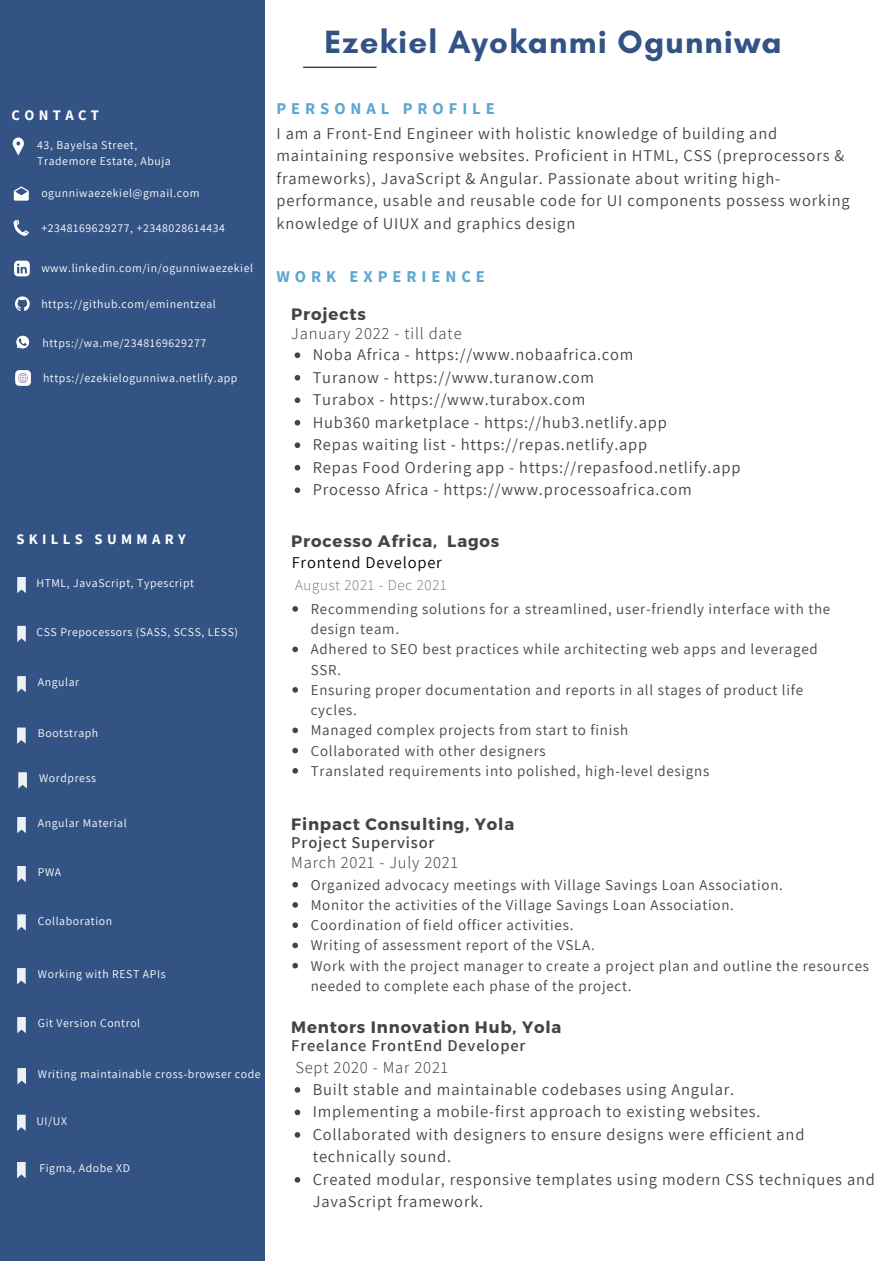
<style>
.page{position:relative;width:893px;height:1264px;background:#fff}
.page>*{position:absolute;margin:0;border:0;box-sizing:border-box;transform-origin:0 0}
.t1{font:700 32.85px "Glacial Indifference";letter-spacing:.035em;color:#335384}
.t2{font:16.5px/22.5px "Assistant";letter-spacing:.05em;color:#444440}
.t3{font:700 16.5px "Montserrat";letter-spacing:.05em;color:#444440}
.t4{font:300 16.5px "Assistant";letter-spacing:.05em;color:#444440}
.t5{font:600 16.5px "Assistant";letter-spacing:.05em;color:#444440}
.t6{font:700 16.5px "Source Sans Pro";letter-spacing:.3em;color:#5ba7d1}
.t7{font:16.5px "Assistant";letter-spacing:.05em;color:#000}
.t8{font:15px/20.2px "Assistant";letter-spacing:.05em;color:#444440}
.t9{font:200 15px "Assistant";letter-spacing:.05em;color:#444440}
.t10{font:700 14.55px "Source Sans Pro";letter-spacing:.3em;color:#fff}
.t11{font:11.85px/16px "Assistant";letter-spacing:.05em;color:#fff}
</style>
<div class="page">
<div style="left:0;top:0;width:264px;height:1260px;background:#335384"></div>
<svg style="left:13px;top:137px;width:11px;height:18px"></svg>
<svg style="left:14px;top:186px;width:15px;height:15px"></svg>
<svg style="left:17px;top:577px;width:9px;height:16px"></svg>
<svg style="left:17px;top:676px;width:9px;height:16px"></svg>
<svg style="left:17px;top:626px;width:9px;height:16px"></svg>
<svg style="left:13px;top:219px;width:16px;height:17px"></svg>
<svg style="left:14px;top:261px;width:16px;height:15px"></svg>
<svg style="left:17px;top:727px;width:9px;height:16px"></svg>
<svg style="left:17px;top:817px;width:9px;height:16px"></svg>
<svg style="left:17px;top:914px;width:9px;height:16px"></svg>
<svg style="left:17px;top:866px;width:9px;height:16px"></svg>
<svg style="left:17px;top:968px;width:9px;height:16px"></svg>
<svg style="left:17px;top:1017px;width:9px;height:16px"></svg>
<svg style="left:17px;top:1068px;width:9px;height:16px"></svg>
<svg style="left:17px;top:1114px;width:9px;height:16px"></svg>
<svg style="left:15px;top:296px;width:15px;height:15px"></svg>
<svg style="left:303px;top:67px;width:73px;height:1px"></svg>
<svg style="left:16px;top:335px;width:14px;height:14px"></svg>
<svg style="left:17px;top:1162px;width:9px;height:16px"></svg>
<svg style="left:15px;top:370px;width:16px;height:16px"></svg>
<svg style="left:294px;top:1087px;width:6px;height:5px"></svg>
<svg style="left:294px;top:1109px;width:6px;height:6px"></svg>
<svg style="left:294px;top:1132px;width:6px;height:5px"></svg>
<svg style="left:294px;top:1177px;width:6px;height:5px"></svg>
<svg style="left:294px;top:352px;width:6px;height:6px"></svg>
<svg style="left:294px;top:375px;width:6px;height:5px"></svg>
<svg style="left:294px;top:397px;width:6px;height:6px"></svg>
<svg style="left:294px;top:420px;width:6px;height:5px"></svg>
<svg style="left:294px;top:442px;width:6px;height:6px"></svg>
<svg style="left:294px;top:465px;width:6px;height:5px"></svg>
<svg style="left:294px;top:487px;width:6px;height:6px"></svg>
<svg style="left:18px;top:772px;width:9px;height:16px"></svg>
<svg style="left:292px;top:881px;width:6px;height:6px"></svg>
<svg style="left:292px;top:902px;width:6px;height:5px"></svg>
<svg style="left:292px;top:922px;width:6px;height:6px"></svg>
<svg style="left:292px;top:942px;width:6px;height:6px"></svg>
<svg style="left:292px;top:962px;width:6px;height:6px"></svg>
<svg style="left:292px;top:606px;width:6px;height:5px"></svg>
<svg style="left:292px;top:646px;width:6px;height:6px"></svg>
<svg style="left:292px;top:687px;width:6px;height:5px"></svg>
<svg style="left:292px;top:727px;width:6px;height:6px"></svg>
<svg style="left:292px;top:747px;width:6px;height:6px"></svg>
<svg style="left:292px;top:768px;width:6px;height:5px"></svg>
<h1 class="t1" style="left:324px;top:22px;width:458px">Ezekiel Ayokanmi Ogunniwa</h1>
<p class="t10" style="left:12px;top:105px;width:89px">CONTACT</p>
<p class="t11" style="left:37px;top:136px;width:135px">43, Bayelsa Street,<br>Trademore Estate, Abuja</p>
<p class="t11" style="left:41px;top:184px;width:159px">ogunniwaezekiel@gmail.com</p>
<p class="t11" style="left:41px;top:220px;width:185px">+2348169629277, +2348028614434</p>
<p class="t11" style="left:41px;top:259px;width:213px">www.linkedin.com/in/ogunniwaezekiel</p>
<p class="t11" style="left:41px;top:296px;width:176px">https://github.com/eminentzeal</p>
<p class="t11" style="left:43px;top:334px;width:165px">https://wa.me/2348169629277</p>
<p class="t11" style="left:43px;top:370px;width:196px">https://ezekielogunniwa.netlify.app</p>
<p class="t10" style="left:16px;top:529px;width:171px">SKILLS SUMMARY</p>
<p class="t11" style="left:36px;top:574px;width:159px">HTML, JavaScript, Typescript</p>
<p class="t11" style="left:36px;top:623px;width:203px">CSS Prepocessors (SASS, SCSS, LESS)</p>
<p class="t11" style="left:38px;top:673px;width:43px">Angular</p>
<p class="t11" style="left:38px;top:725px;width:62px">Bootstraph</p>
<p class="t11" style="left:39px;top:769px;width:58px">Wordpress</p>
<p class="t11" style="left:38px;top:814px;width:90px">Angular Material</p>
<p class="t11" style="left:38px;top:863px;width:25px">PWA</p>
<p class="t11" style="left:38px;top:912px;width:76px">Collaboration</p>
<p class="t11" style="left:38px;top:966px;width:129px">Working with REST APIs</p>
<p class="t11" style="left:38px;top:1015px;width:104px">Git Version Control</p>
<p class="t11" style="left:38px;top:1066px;width:224px">Writing maintainable cross-browser code</p>
<p class="t11" style="left:36px;top:1112px;width:32px">UI/UX</p>
<p class="t11" style="left:39px;top:1159px;width:92px">Figma, Adobe XD</p>
<p class="t6" style="left:276px;top:98px;width:220px">PERSONAL PROFILE</p>
<p class="t2" style="left:276px;top:121px;width:575px">I am a Front-End Engineer with holistic knowledge of building and maintaining responsive websites. Proficient in HTML, CSS (preprocessors &amp; frameworks), JavaScript &amp; Angular. Passionate about writing high&shy;performance, usable and reusable code for UI components possess working knowledge of UIUX and graphics design</p>
<p class="t6" style="left:276px;top:266px;width:210px">WORK EXPERIENCE</p>
<p class="t3" style="left:291px;top:304px;width:76px">Projects</p>
<p class="t4" style="left:291px;top:322px;width:172px">January 2022 - till date</p>
<p class="t2" style="left:313px;top:343px;width:429px">Noba Africa - https://www.nobaafrica.com<br>Turanow - https://www.turanow.com<br>Turabox - https://www.turabox.com<br>Hub360 marketplace - https://hub3.netlify.app<br>Repas waiting list - https://repas.netlify.app<br>Repas Food Ordering app - https://repasfood.netlify.app Processo Africa - https://www.processoafrica.com</p>
<p class="t3" style="left:291px;top:530px;width:209px">Processo Africa, Lagos</p>
<p class="t9" style="left:295px;top:574px;width:153px">August 2021 - Dec 2021</p>
<p class="t7" style="left:292px;top:551px;width:152px">Frontend Developer</p>
<p class="t8" style="left:311px;top:598px;width:521px">Recommending solutions for a streamlined, user-friendly interface with the design team.<br>Adhered to SEO best practices while architecting web apps and leveraged SSR.<br>Ensuring proper documentation and reports in all stages of product life cycles.<br>Managed complex projects from start to finish<br>Collaborated with other designers<br>Translated requirements into polished, high-level designs</p>
<p class="t3" style="left:291px;top:813px;width:224px">Finpact Consulting, Yola</p>
<p class="t5" style="left:291px;top:831px;width:145px">Project Supervisor</p>
<p class="t4" style="left:291px;top:851px;width:168px">March 2021 - July 2021</p>
<p class="t8" style="left:311px;top:874px;width:559px">Organized advocacy meetings with Village Savings Loan Association.<br>Monitor the activities of the Village Savings Loan Association.<br>Coordination of field officer activities.<br>Writing of assessment report of the VSLA.<br>Work with the project manager to create a project plan and outline the resources needed to complete each phase of the project.</p>
<p class="t3" style="left:291px;top:1016px;width:271px">Mentors Innovation Hub, Yola</p>
<p class="t5" style="left:291px;top:1033px;width:236px">Freelance FrontEnd Developer</p>
<p class="t4" style="left:295px;top:1056px;width:154px">Sept 2020 - Mar 2021</p>
<p class="t2" style="left:313px;top:1077px;width:563px">Built stable and maintainable codebases using Angular.<br>Implementing a mobile-first approach to existing websites.<br>Collaborated with designers to ensure designs were efficient and technically sound.<br>Created modular, responsive templates using modern CSS techniques and JavaScript framework.</p>
</div>
